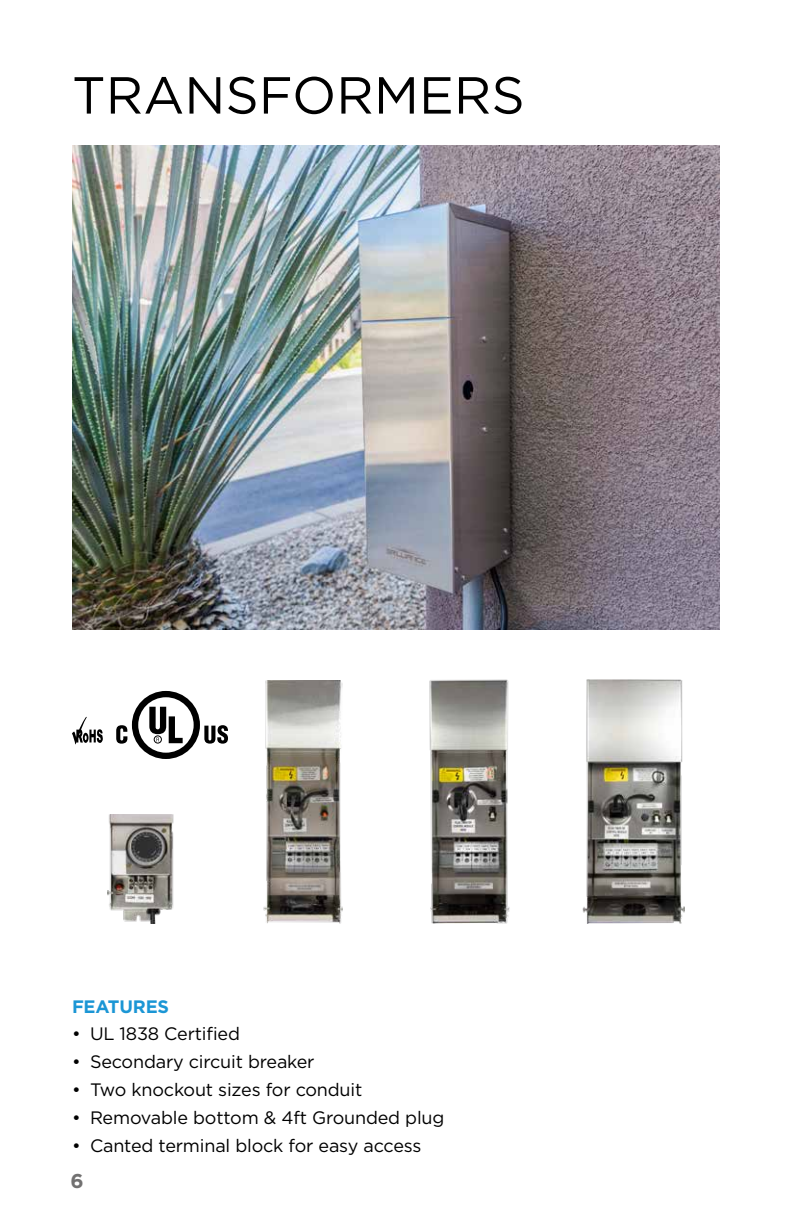
<style>
.page{position:relative;width:792px;height:1224px;background:#fff}
.page>*{position:absolute;margin:0;border:0;box-sizing:border-box;transform-origin:0 0}
.t1{font:52px "Gotham";color:#000}
.t2{font:700 20px "Gotham";color:#727171}
.t3{font:18px "Gotham";letter-spacing:-.01em;color:#000}
.t4{font:700 18px "Gotham";letter-spacing:-.01em;color:#1b96d5}
</style>
<div class="page">
<img style="left:582px;top:680px;width:103px;height:243px">
<img style="left:429px;top:679px;width:81px;height:244px">
<img style="left:263px;top:680px;width:80px;height:243px">
<img style="left:107px;top:815px;width:67px;height:108px">
<svg style="left:72px;top:717px;width:31px;height:28px"></svg>
<svg style="left:116px;top:691px;width:112px;height:68px"></svg>
<img style="left:73px;top:146px;width:647px;height:484px">
<h1 class="t1" style="left:72px;top:62px;width:454px">TRANSFORMERS</h1>
<p class="t4" style="left:72px;top:995px;width:99px">FEATURES</p>
<p class="t3" style="left:72px;top:1022px;width:170px">• UL 1838 Certified</p>
<p class="t3" style="left:72px;top:1050px;width:244px">• Secondary circuit breaker</p>
<p class="t3" style="left:72px;top:1078px;width:292px">• Two knockout sizes for conduit</p>
<p class="t3" style="left:72px;top:1106px;width:374px">• Removable bottom &amp; 4ft Grounded plug</p>
<p class="t3" style="left:72px;top:1134px;width:351px">• Canted terminal block for easy access</p>
<p class="t2" style="left:71px;top:1168px;width:15px">6</p>
</div>
